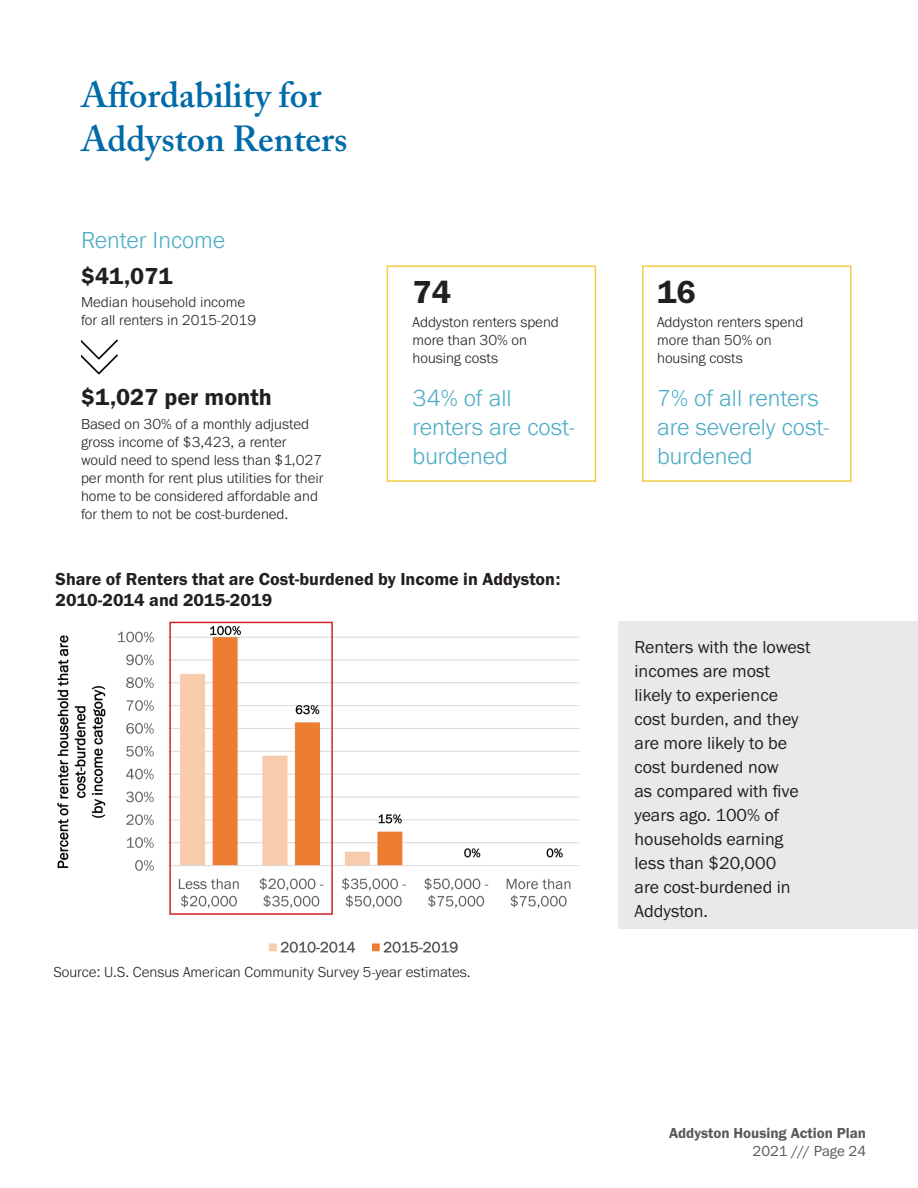
<style>
.page{position:relative;width:918px;height:1188px;background:#fff}
.page>*{position:absolute;margin:0;border:0;box-sizing:border-box;transform-origin:0 0}
.headline{font:600 36px "Adobe Caslon Pro";color:#006ba9}
.callout{font:33px "Franklin Gothic URW Dem";color:#231f20}
.subheader{font:300 24px/28.8px "Franklin Gothic URW";color:#4bacc6}
.callout-2{font:24px "Franklin Gothic URW Dem";color:#231f20}
.body_copy_in_box{font:18px/24px "Franklin Gothic URW Boo";color:#231f20}
.table_title{font:18px/21.6px "Franklin Gothic URW Dem";color:#231f20}
.t1{font:300 18px "Franklin Gothic URW";color:#231f20}
.callout_detail_and_s{font:300 15px/18px "Franklin Gothic URW";color:#231f20}
.t2{font:15px "Franklin Gothic URW Dem";color:#58595b}
.t3{font:15px "Franklin Gothic URW Boo";color:#58595b}
</style>
<div class="page">
<img style="left:81px;top:339px;width:37px;height:36px">
<div style="left:387px;top:265px;width:209px;height:217px;border:2px solid #f5cb46"></div>
<div style="left:642px;top:265px;width:210px;height:217px;border:2px solid #f5cb46"></div>
<div style="left:618px;top:622px;width:300px;height:307px;background:#e9e9e9"></div>
<img style="left:57px;top:621px;width:523px;height:332px">
<div style="left:169px;top:622px;width:164px;height:293px;border:2px solid #d2232a"></div>
<p class="headline" style="left:81px;top:74px;width:242px">Affordability for</p>
<p class="headline" style="left:81px;top:117px;width:268px">Addyston Renters</p>
<p class="subheader" style="left:81px;top:225px;width:146px">Renter Income</p>
<p class="callout-2" style="left:81px;top:261px;width:93px">$41,071</p>
<p class="callout_detail_and_s" style="left:81px;top:293px;width:177px">Median household income for all renters in 2015-2019</p>
<p class="callout-2" style="left:81px;top:382px;width:192px">$1,027 per month</p>
<p class="callout_detail_and_s" style="left:81px;top:414px;width:244px">Based on 30% of a monthly adjusted gross income of $3,423, a renter would need to spend less than $1,027 per month for rent plus utilities for their home to be considered affordable and for them to not be cost-burdened.</p>
<p class="callout" style="left:413px;top:272px;width:40px">74</p>
<p class="callout_detail_and_s" style="left:413px;top:313px;width:148px">Addyston renters spend more than 30% on housing costs</p>
<p class="subheader" style="left:413px;top:383px;width:164px">34% of all renters are cost&shy;burdened</p>
<p class="table_title" style="left:56px;top:568px;width:506px">Share of Renters that are Cost-burdened by Income in Addyston:<br>2010-2014 and 2015-2019</p>
<p class="callout_detail_and_s" style="left:53px;top:963px;width:419px">Source: U.S. Census American Community Survey 5-year estimates.</p>
<p class="callout" style="left:657px;top:272px;width:40px">16</p>
<p class="callout_detail_and_s" style="left:657px;top:313px;width:148px">Addyston renters spend more than 50% on housing costs</p>
<p class="subheader" style="left:657px;top:383px;width:174px">7% of all renters are severely cost&shy;burdened</p>
<p class="body_copy_in_box" style="left:634px;top:634px;width:178px">Renters with the lowest incomes are most likely to experience cost burden, and they are more likely to be cost burdened now<br>as compared with five years ago. 100% of households earning less than $20,000<br>are cost-burdened in<br>Addyston.</p>
<p class="t1" style="left:618px;top:664px;width:94px">The share of</p>
<p class="t2" style="left:669px;top:1123px;width:198px">Addyston Housing Action Plan</p>
<p class="t3" style="left:753px;top:1141px;width:115px">2021 /// Page 24</p>
</div>
